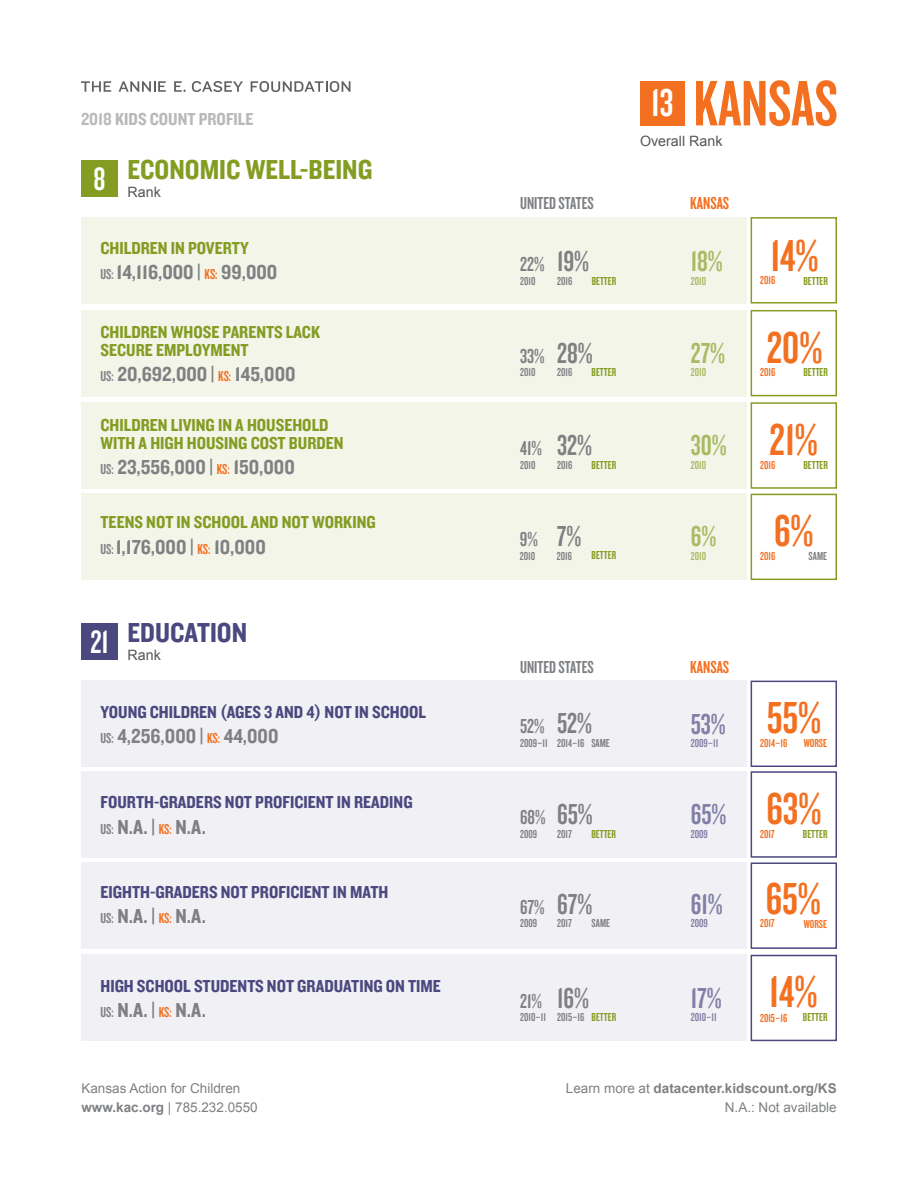
<style>
.page{position:relative;width:918px;height:1188px;background:#fff}
.page>*{position:absolute;margin:0;border:0;box-sizing:border-box;transform-origin:0 0}
.t1{font:66.75px "Knockout HTF48 Featherweight";color:#f37021}
.t2{font:46.5px "Knockout HTF48 Featherweight";color:#f37021}
.t3{font:33.75px "Knockout HTF48 Featherweight";color:#fff}
.t4{font:30px "Knockout HTF48 Featherweight";color:#7e8083}
.t5{font:30px "Knockout HTF48 Featherweight";color:#817fa6}
.t6{font:30px "Knockout HTF48 Featherweight";color:#a9ba64}
.t7{font:28.5px "Knockout HTF50 Welterweight";color:#859c22}
.t8{font:28.5px "Knockout HTF50 Welterweight";color:#4b487f}
.t9{font:21px "Knockout HTF50 Welterweight";color:#7e8083}
.t10{font:21px "Knockout HTF48 Featherweight";color:#7e8083}
.t11{font:18px "Knockout HTF50 Welterweight";color:#4b487f}
.t12{font:18px/18px "Knockout HTF50 Welterweight";color:#859c22}
.t13{font:18px "Knockout HTF48 Featherweight";color:#7e8083}
.t14{font:18px "Knockout HTF50 Welterweight";color:#b8b9bb}
.t15{font:18px "Knockout HTF48 Featherweight";color:#f37021}
.t16{font:14.25px "Arial";color:#555557}
.t17{font:13.5px/19.5px "Arial";color:#7e8083}
.t18{font:12px "Knockout HTF48 Featherweight";color:#7e8083}
.t19{font:12px "Knockout HTF48 Featherweight";color:#859c22}
.t20{font:12px "Knockout HTF48 Featherweight";color:#f37021}
.t21{font:12px "Knockout HTF48 Featherweight";color:#817fa6}
.t22{font:12px "Knockout HTF48 Featherweight";color:#a9ba64}
.s1{font-family:"Knockout HTF48 Featherweight";font-size:15px}
.s2{font-family:"Knockout HTF48 Featherweight";font-size:15px;color:#f37021}
.s3{font-size:40.5px;color:#fff}
.s4{font-weight:700}
</style>
<div class="page">
<div style="left:81px;top:217px;width:666px;height:87px;background:#f3f5e9"></div>
<div style="left:81px;top:310px;width:666px;height:86px;background:#f3f5e9"></div>
<div style="left:81px;top:402px;width:666px;height:87px;background:#f3f5e9"></div>
<div style="left:81px;top:494px;width:666px;height:86px;background:#f3f5e9"></div>
<div style="left:751px;top:217px;width:86px;height:87px;border:2px solid #859c22"></div>
<div style="left:751px;top:310px;width:86px;height:86px;border:2px solid #859c22"></div>
<div style="left:751px;top:402px;width:86px;height:87px;border:2px solid #859c22"></div>
<div style="left:751px;top:494px;width:86px;height:86px;border:2px solid #859c22"></div>
<div style="left:751px;top:681px;width:86px;height:86px;border:2px solid #4b487f"></div>
<div style="left:751px;top:862px;width:86px;height:87px;border:2px solid #4b487f"></div>
<div style="left:751px;top:771px;width:86px;height:87px;border:2px solid #4b487f"></div>
<div style="left:751px;top:955px;width:86px;height:86px;border:2px solid #4b487f"></div>
<div style="left:81px;top:681px;width:666px;height:86px;background:#f1f0f5"></div>
<div style="left:81px;top:771px;width:666px;height:87px;background:#f1f0f5"></div>
<div style="left:81px;top:862px;width:666px;height:87px;background:#f1f0f5"></div>
<div style="left:81px;top:955px;width:666px;height:86px;background:#f1f0f5"></div>
<div style="left:81px;top:160px;width:37px;height:37px;background:#859c22"></div>
<div style="left:81px;top:623px;width:37px;height:37px;background:#4b487f"></div>
<svg style="left:81px;top:81px;width:30px;height:11px"></svg>
<svg style="left:119px;top:81px;width:47px;height:11px"></svg>
<svg style="left:174px;top:81px;width:12px;height:11px"></svg>
<svg style="left:192px;top:81px;width:51px;height:11px"></svg>
<svg style="left:251px;top:81px;width:99px;height:11px"></svg>
<div style="left:640px;top:81px;width:44px;height:44px;background:#f37021"></div>
<p class="t14" style="left:81px;top:110px;width:174px">2018 KIDS COUNT PROFILE</p>
<h3 class="t3" style="left:93px;top:162px;width:14px">8</h3>
<h3 class="t7" style="left:128px;top:155px;width:246px">ECONOMIC WELL-BEING</h3>
<p class="t16" style="left:128px;top:183px;width:35px">Rank</p>
<p class="t12" style="left:100px;top:240px;width:150px">CHILDREN IN POVERTY</p>
<p class="t9" style="left:100px;top:262px;width:178px"><span class="s1">US:</span> 14,116,000 | <span class="s2">KS:</span> 99,000</p>
<p class="t12" style="left:100px;top:324px;width:221px">CHILDREN WHOSE PARENTS LACK<br>SECURE EMPLOYMENT</p>
<p class="t9" style="left:100px;top:364px;width:197px"><span class="s1">US:</span> 20,692,000 | <span class="s2">KS:</span> 145,000</p>
<p class="t12" style="left:100px;top:416px;width:245px">CHILDREN LIVING IN A HOUSEHOLD<br>WITH A HIGH HOUSING COST BURDEN</p>
<p class="t9" style="left:100px;top:456px;width:196px"><span class="s1">US:</span> 23,556,000 | <span class="s2">KS:</span> 150,000</p>
<p class="t12" style="left:100px;top:514px;width:277px">TEENS NOT IN SCHOOL AND NOT WORKING</p>
<p class="t9" style="left:100px;top:536px;width:167px"><span class="s1">US:</span> 1,176,000 | <span class="s2">KS:</span> 10,000</p>
<h3 class="t3" style="left:90px;top:624px;width:20px">21</h3>
<h3 class="t8" style="left:128px;top:618px;width:121px">EDUCATION</h3>
<p class="t16" style="left:128px;top:645px;width:35px">Rank</p>
<p class="t11" style="left:100px;top:702px;width:327px">YOUNG CHILDREN (AGES 3 AND 4) NOT IN SCHOOL</p>
<p class="t9" style="left:100px;top:725px;width:179px"><span class="s1">US:</span> 4,256,000 | <span class="s2">KS:</span> 44,000</p>
<p class="t11" style="left:100px;top:793px;width:314px">FOURTH-GRADERS NOT PROFICIENT IN READING</p>
<p class="t9" style="left:100px;top:816px;width:107px"><span class="s1">US:</span> N.A. | <span class="s2">KS:</span> N.A.</p>
<p class="t11" style="left:100px;top:883px;width:289px">EIGHTH-GRADERS NOT PROFICIENT IN MATH</p>
<p class="t9" style="left:100px;top:906px;width:107px"><span class="s1">US:</span> N.A. | <span class="s2">KS:</span> N.A.</p>
<p class="t11" style="left:100px;top:976px;width:342px">HIGH SCHOOL STUDENTS NOT GRADUATING ON TIME</p>
<p class="t9" style="left:100px;top:999px;width:107px"><span class="s1">US:</span> N.A. | <span class="s2">KS:</span> N.A.</p>
<p class="t13" style="left:520px;top:194px;width:75px">UNITED STATES</p>
<p class="t10" style="left:520px;top:254px;width:26px">22%</p>
<p class="t18" style="left:520px;top:275px;width:17px">2010</p>
<h3 class="t4" style="left:557px;top:246px;width:34px">19%</h3>
<p class="t18" style="left:557px;top:275px;width:17px">2016</p>
<p class="t19" style="left:592px;top:275px;width:26px">BETTER</p>
<p class="t10" style="left:520px;top:345px;width:26px">33%</p>
<p class="t18" style="left:520px;top:366px;width:17px">2010</p>
<h3 class="t4" style="left:557px;top:338px;width:37px">28%</h3>
<p class="t18" style="left:557px;top:366px;width:17px">2016</p>
<p class="t19" style="left:592px;top:366px;width:26px">BETTER</p>
<p class="t10" style="left:520px;top:438px;width:23px">41%</p>
<p class="t18" style="left:520px;top:459px;width:17px">2010</p>
<h3 class="t4" style="left:557px;top:430px;width:36px">32%</h3>
<p class="t18" style="left:557px;top:459px;width:17px">2016</p>
<p class="t19" style="left:592px;top:459px;width:26px">BETTER</p>
<p class="t10" style="left:520px;top:529px;width:19px">9%</p>
<p class="t18" style="left:520px;top:550px;width:17px">2010</p>
<h3 class="t4" style="left:557px;top:521px;width:26px">7%</h3>
<p class="t18" style="left:557px;top:550px;width:17px">2016</p>
<p class="t19" style="left:592px;top:549px;width:26px">BETTER</p>
<h1 class="t1" style="left:651px;top:70px;width:188px"><span class="s3">13</span> KANSAS</h1>
<p class="t16" style="left:640px;top:132px;width:84px">Overall Rank</p>
<p class="t15" style="left:690px;top:194px;width:40px">KANSAS</p>
<h3 class="t6" style="left:691px;top:246px;width:34px">18%</h3>
<p class="t22" style="left:691px;top:275px;width:17px">2010</p>
<h3 class="t6" style="left:691px;top:338px;width:36px">27%</h3>
<p class="t22" style="left:691px;top:366px;width:17px">2010</p>
<h3 class="t6" style="left:691px;top:430px;width:37px">30%</h3>
<p class="t22" style="left:691px;top:459px;width:17px">2010</p>
<h3 class="t6" style="left:691px;top:521px;width:27px">6%</h3>
<p class="t22" style="left:691px;top:550px;width:17px">2010</p>
<h2 class="t2" style="left:770px;top:232px;width:50px">14%</h2>
<p class="t20" style="left:760px;top:274px;width:17px">2016</p>
<p class="t19" style="left:803px;top:275px;width:26px">BETTER</p>
<h2 class="t2" style="left:767px;top:324px;width:57px">20%</h2>
<p class="t20" style="left:760px;top:366px;width:17px">2016</p>
<p class="t19" style="left:803px;top:366px;width:26px">BETTER</p>
<h2 class="t2" style="left:770px;top:416px;width:50px">21%</h2>
<p class="t20" style="left:760px;top:459px;width:17px">2016</p>
<p class="t19" style="left:803px;top:459px;width:26px">BETTER</p>
<h2 class="t2" style="left:774px;top:507px;width:41px">6%</h2>
<p class="t20" style="left:760px;top:550px;width:17px">2016</p>
<p class="t18" style="left:809px;top:550px;width:20px">SAME</p>
<p class="t13" style="left:520px;top:658px;width:75px">UNITED STATES</p>
<p class="t10" style="left:520px;top:716px;width:26px">52%</p>
<p class="t18" style="left:520px;top:737px;width:29px">2009–11</p>
<h3 class="t4" style="left:557px;top:708px;width:36px">52%</h3>
<p class="t18" style="left:557px;top:737px;width:29px">2014–16</p>
<p class="t18" style="left:591px;top:737px;width:20px">SAME</p>
<p class="t10" style="left:520px;top:807px;width:27px">68%</p>
<p class="t18" style="left:520px;top:828px;width:19px">2009</p>
<h3 class="t4" style="left:557px;top:799px;width:37px">65%</h3>
<p class="t18" style="left:557px;top:828px;width:16px">2017</p>
<p class="t19" style="left:591px;top:828px;width:26px">BETTER</p>
<p class="t10" style="left:520px;top:896px;width:26px">67%</p>
<p class="t18" style="left:520px;top:917px;width:19px">2009</p>
<h3 class="t4" style="left:557px;top:889px;width:37px">67%</h3>
<p class="t18" style="left:557px;top:917px;width:16px">2017</p>
<p class="t18" style="left:592px;top:917px;width:20px">SAME</p>
<p class="t10" style="left:520px;top:990px;width:23px">21%</p>
<p class="t18" style="left:520px;top:1011px;width:27px">2010–11</p>
<h3 class="t4" style="left:557px;top:983px;width:33px">16%</h3>
<p class="t18" style="left:557px;top:1011px;width:29px">2015–16</p>
<p class="t19" style="left:592px;top:1011px;width:26px">BETTER</p>
<p class="t15" style="left:690px;top:658px;width:40px">KANSAS</p>
<h3 class="t5" style="left:691px;top:709px;width:37px">53%</h3>
<p class="t21" style="left:691px;top:737px;width:29px">2009–11</p>
<h3 class="t5" style="left:691px;top:799px;width:37px">65%</h3>
<p class="t21" style="left:691px;top:828px;width:19px">2009</p>
<h3 class="t5" style="left:691px;top:889px;width:33px">61%</h3>
<p class="t21" style="left:691px;top:917px;width:19px">2009</p>
<h3 class="t5" style="left:691px;top:983px;width:32px">17%</h3>
<p class="t21" style="left:691px;top:1011px;width:27px">2010–11</p>
<h2 class="t2" style="left:767px;top:694px;width:56px">55%</h2>
<p class="t20" style="left:760px;top:737px;width:29px">2014–16</p>
<p class="t20" style="left:804px;top:737px;width:25px">WORSE</p>
<h2 class="t2" style="left:767px;top:785px;width:57px">63%</h2>
<p class="t20" style="left:760px;top:828px;width:16px">2017</p>
<p class="t19" style="left:803px;top:828px;width:26px">BETTER</p>
<h2 class="t2" style="left:766px;top:875px;width:57px">65%</h2>
<p class="t20" style="left:760px;top:918px;width:16px">2017</p>
<p class="t20" style="left:804px;top:918px;width:25px">WORSE</p>
<h2 class="t2" style="left:769px;top:969px;width:50px">14%</h2>
<p class="t20" style="left:760px;top:1012px;width:29px">2015–16</p>
<p class="t19" style="left:803px;top:1011px;width:26px">BETTER</p>
<p class="t17" style="left:81px;top:1078px;width:178px">Kansas Action for Children <span class="s4">www.kac.org</span> | 785.232.0550</p>
<p class="t17" style="left:566px;top:1078px;width:272px;text-align:right">Learn more at <span class="s4">datacenter.kidscount.org/KS<br></span>N.A.: Not available</p>
</div>
